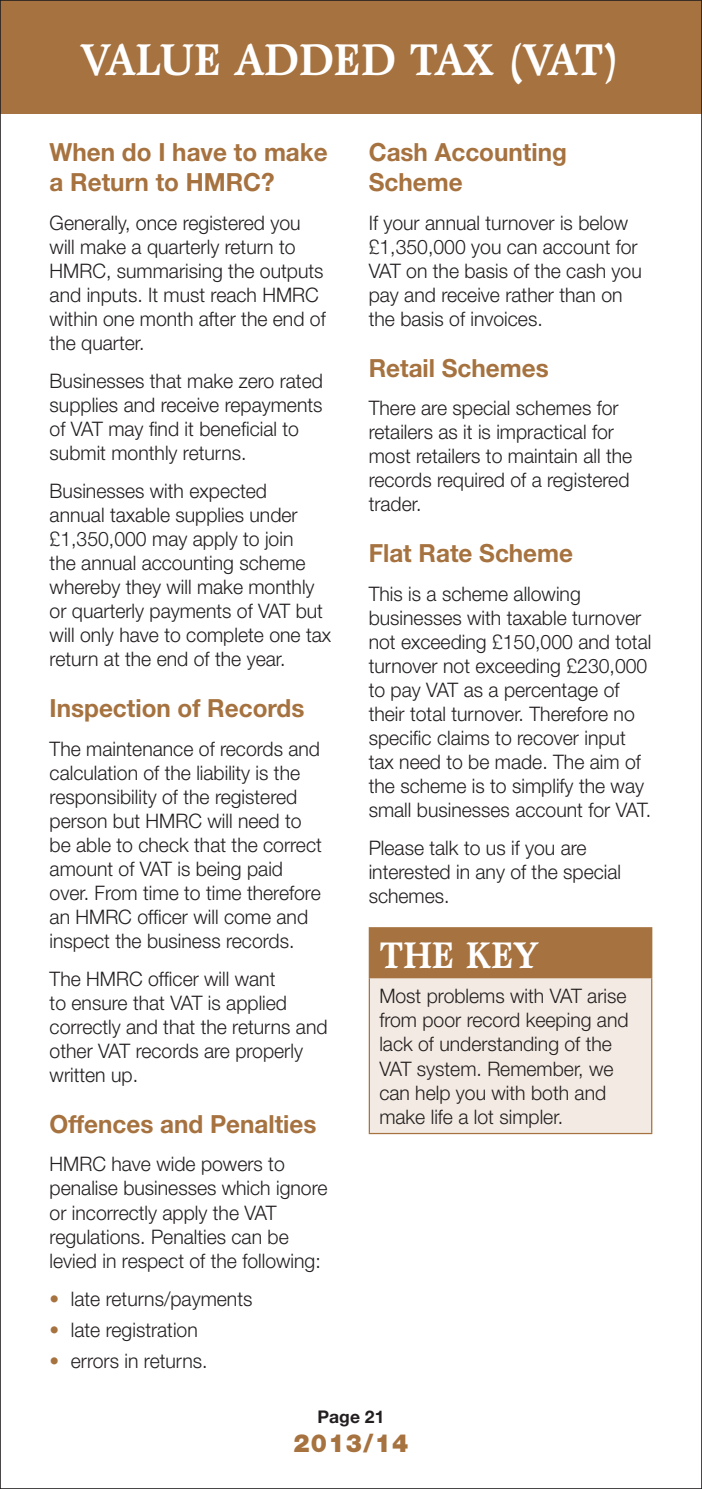
<style>
.page{position:relative;width:702px;height:1489px;background:#fff}
.page>*{position:absolute;margin:0;border:0;box-sizing:border-box;transform-origin:0 0}
.Section_Header{font:700 45px "Matt Antique BT";letter-spacing:-.02em;color:#fff}
.TAX_TIP_Header{font:700 37.5px "Matt Antique BT";letter-spacing:-.01em;color:#fff}
.Subhead{font:700 25px/30px "Helvetica Neue";color:#a6723f}
.t1{font:900 25px "Helvetica Neue";letter-spacing:.05em;color:#a6723f}
.Body_text{font:300 20px/24px "Helvetica Neue";color:#231f20}
.t2{font:700 17.5px "Helvetica Neue";color:#231f20}
.s1{color:#a6723f}
</style>
<div class="page">
<div style="left:0;top:0;width:702px;height:113px;background:#a6723f"></div>
<div style="left:369px;top:927px;width:282px;height:50px;background:#a6723f"></div>
<div style="left:369px;top:977px;width:282px;height:156px;background:#f3ebe3"></div>
<hr style="left:369px;top:927px;width:283px;height:1px;background:#a6723f">
<hr style="left:651px;top:928px;width:1px;height:49px;background:#a6723f">
<hr style="left:369px;top:977px;width:283px;height:1px;background:#a6723f">
<hr style="left:369px;top:978px;width:1px;height:154px;background:#a6723f">
<hr style="left:651px;top:978px;width:1px;height:154px;background:#a6723f">
<hr style="left:369px;top:1132px;width:283px;height:2px;background:#a6723f">
<p class="Section_Header" style="left:81px;top:30px;width:541px">VALUE ADDED TAX (VAT)</p>
<p class="Subhead" style="left:50px;top:137px;width:279px">When do I have to make a Return to HMRC?</p>
<p class="Body_text" style="left:50px;top:210px;width:277px">Generally, once registered you will make a quarterly return to<br>HMRC, summarising the outputs and inputs. It must reach HMRC within one month after the end of the quarter.</p>
<p class="Body_text" style="left:50px;top:368px;width:275px">Businesses that make zero rated supplies and receive repayments of VAT may find it beneficial to submit monthly returns.</p>
<p class="Body_text" style="left:50px;top:478px;width:283px">Businesses with expected<br>annual taxable supplies under £1,350,000 may apply to join<br>the annual accounting scheme whereby they will make monthly or quarterly payments of VAT but will only have to complete one tax return at the end of the year.</p>
<p class="Subhead" style="left:50px;top:693px;width:256px">Inspection of Records</p>
<p class="Body_text" style="left:50px;top:736px;width:274px">The maintenance of records and calculation of the liability is the responsibility of the registered person but HMRC will need to be able to check that the correct amount of VAT is being paid over. From time to time therefore an HMRC officer will come and inspect the business records.</p>
<p class="Body_text" style="left:50px;top:966px;width:279px">The HMRC officer will want<br>to ensure that VAT is applied correctly and that the returns and other VAT records are properly written up.</p>
<p class="Subhead" style="left:50px;top:1108px;width:268px">Offences and Penalties</p>
<p class="Body_text" style="left:50px;top:1151px;width:279px">HMRC have wide powers to penalise businesses which ignore or incorrectly apply the VAT regulations. Penalties can be levied in respect of the following:</p>
<p class="Body_text" style="left:50px;top:1285px;width:204px"><span class="s1">•</span> late returns/payments</p>
<p class="Body_text" style="left:50px;top:1317px;width:150px"><span class="s1">•</span> late registration</p>
<p class="Body_text" style="left:50px;top:1348px;width:159px"><span class="s1">•</span> errors in returns.</p>
<p class="Subhead" style="left:369px;top:137px;width:200px">Cash Accounting<br>Scheme</p>
<p class="Body_text" style="left:369px;top:210px;width:274px">If your annual turnover is below £1,350,000 you can account for<br>VAT on the basis of the cash you pay and receive rather than on the basis of invoices.</p>
<p class="Subhead" style="left:369px;top:352px;width:182px">Retail Schemes</p>
<p class="Body_text" style="left:369px;top:395px;width:265px">There are special schemes for retailers as it is impractical for most retailers to maintain all the records required of a registered trader.</p>
<p class="Subhead" style="left:369px;top:538px;width:206px">Flat Rate Scheme</p>
<p class="Body_text" style="left:369px;top:581px;width:284px">This is a scheme allowing businesses with taxable turnover not exceeding £150,000 and total turnover not exceeding £230,000 to pay VAT as a percentage of their total turnover. Therefore no specific claims to recover input tax need to be made. The aim of the scheme is to simplify the way small businesses account for VAT.</p>
<p class="Body_text" style="left:369px;top:835px;width:254px">Please talk to us if you are interested in any of the special schemes.</p>
<p class="TAX_TIP_Header" style="left:379px;top:930px;width:161px">THE KEY</p>
<p class="Body_text" style="left:379px;top:983px;width:251px">Most problems with VAT arise from poor record keeping and lack of understanding of the<br>VAT system. Remember, we can help you with both and make life a lot simpler.</p>
<p class="t2" style="left:317px;top:1406px;width:68px">Page 21</p>
<p class="t1" style="left:293px;top:1427px;width:116px">2013/14</p>
</div>
